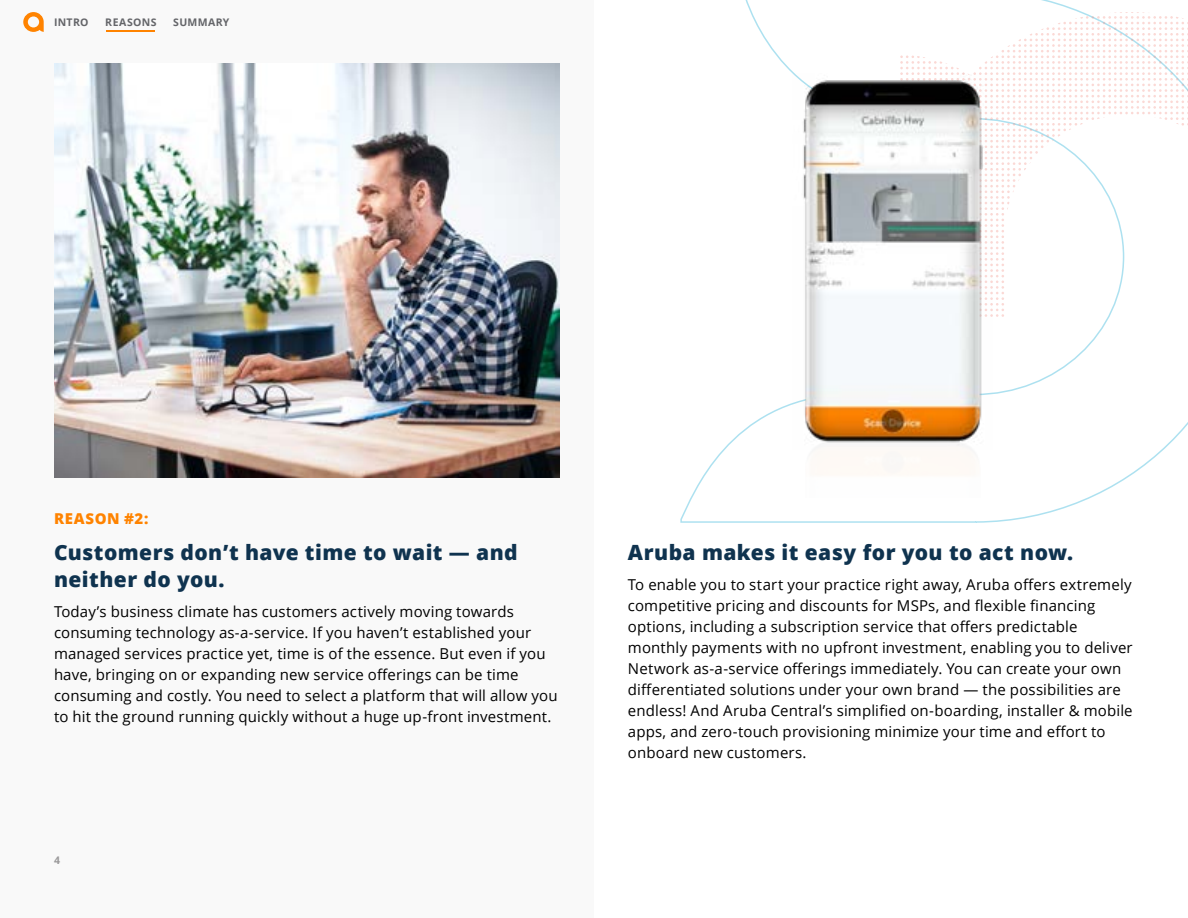
<style>
.page{position:relative;width:1188px;height:918px;background:#fff}
.page>*{position:absolute;margin:0;border:0;box-sizing:border-box;transform-origin:0 0}
.t1{font:800 21px/27px "Open Sans";letter-spacing:.02em;color:#0f334f}
.t2{font:15px/21px "Open Sans";letter-spacing:.01em;color:#000}
.t3{font:800 15px "Open Sans";letter-spacing:.045em;color:#ff8300}
.t4{font:700 10.5px "Open Sans";letter-spacing:.035em;color:#646569}
.t5{font:700 10.5px "Open Sans";color:#999899}
</style>
<div class="page">
<div style="left:0;top:0;width:594px;height:918px;background:#f9f9f9"></div>
<svg style="left:23px;top:12px;width:21px;height:20px"></svg>
<hr style="left:107px;top:30px;width:48px;height:2px;background:#ff8300">
<svg style="left:680px;top:0;width:508px;height:523px"></svg>
<svg style="left:900px;top:12px;width:288px;height:305px"></svg>
<img style="left:54px;top:64px;width:505px;height:413px">
<img style="left:793px;top:74px;width:199px;height:360px">
<img style="left:793px;top:434px;width:199px;height:64px">
<p class="t4" style="left:54px;top:15px;width:36px">INTRO</p>
<p class="t4" style="left:105px;top:15px;width:53px">REASONS</p>
<p class="t4" style="left:173px;top:15px;width:58px">SUMMARY</p>
<p class="t3" style="left:54px;top:507px;width:96px">REASON #2:</p>
<h1 class="t1" style="left:54px;top:538px;width:465px">Customers don’t have time to wait — and neither do you.</h1>
<p class="t2" style="left:54px;top:600px;width:505px">Today’s business climate has customers actively moving towards consuming technology as-a-service. If you haven’t established your managed services practice yet, time is of the essence. But even if you have, bringing on or expanding new service offerings can be time consuming and costly. You need to select a platform that will allow you to hit the ground running quickly without a huge up-front investment.</p>
<p class="t5" style="left:54px;top:853px;width:7px">4</p>
<h1 class="t1" style="left:628px;top:538px;width:447px">Aruba makes it easy for you to act now.</h1>
<p class="t2" style="left:628px;top:573px;width:506px">To enable you to start your practice right away, Aruba offers extremely competitive pricing and discounts for MSPs, and flexible financing options, including a subscription service that offers predictable monthly payments with no upfront investment, enabling you to deliver Network as-a-service offerings immediately. You can create your own differentiated solutions under your own brand — the possibilities are endless! And Aruba Central’s simplified on-boarding, installer &amp; mobile apps, and zero-touch provisioning minimize your time and effort to onboard new customers.</p>
</div>
